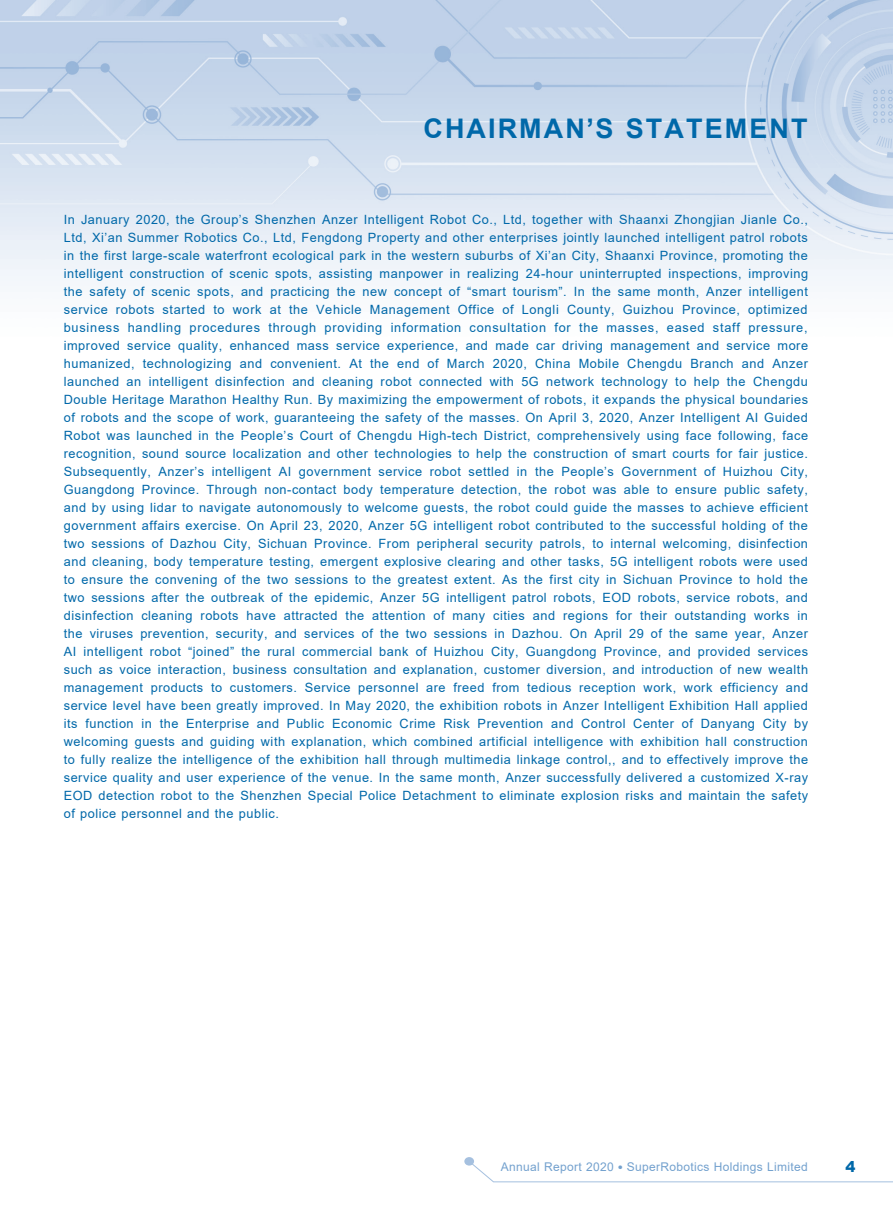
<style>
.page{position:relative;width:893px;height:1212px;background:#fff}
.page>*{position:absolute;margin:0;border:0;box-sizing:border-box;transform-origin:0 0}
.t1{font:700 27px "Arial";letter-spacing:.075em;color:#0068a9}
.t2{font:900 15px "Arial";color:#0068a9}
.t3{font:12.75px/18px "Arial";letter-spacing:.04em;color:#0068a9;text-align:justify}
.t4{font:12px "Arial";letter-spacing:.03em;color:#73a1ce}
</style>
<div class="page">
<img style="left:0;top:0;width:893px;height:1183px">
<svg style="left:468px;top:1160px;width:425px;height:22px"></svg>
<div style="left:464px;top:1157px;width:10px;height:8px;background:#a5c0df;border-radius:50%"></div>
<h1 class="t1" style="left:423px;top:109px;width:386px">CHAIRMAN’S STATEMENT</h1>
<p class="t3" style="left:64px;top:210px;width:746px">In January 2020, the Group’s Shenzhen Anzer Intelligent Robot Co., Ltd, together with Shaanxi Zhongjian Jianle Co., Ltd, Xi’an Summer Robotics Co., Ltd, Fengdong Property and other enterprises jointly launched intelligent patrol robots in the first large-scale waterfront ecological park in the western suburbs of Xi’an City, Shaanxi Province, promoting the intelligent construction of scenic spots, assisting manpower in realizing 24-hour uninterrupted inspections, improving the safety of scenic spots, and practicing the new concept of “smart tourism”. In the same month, Anzer intelligent service robots started to work at the Vehicle Management Office of Longli County, Guizhou Province, optimized business handling procedures through providing information consultation for the masses, eased staff pressure, improved service quality, enhanced mass service experience, and made car driving management and service more humanized, technologizing and convenient. At the end of March 2020, China Mobile Chengdu Branch and Anzer launched an intelligent disinfection and cleaning robot connected with 5G network technology to help the Chengdu Double Heritage Marathon Healthy Run. By maximizing the empowerment of robots, it expands the physical boundaries of robots and the scope of work, guaranteeing the safety of the masses. On April 3, 2020, Anzer Intelligent AI Guided Robot was launched in the People’s Court of Chengdu High-tech District, comprehensively using face following, face recognition, sound source localization and other technologies to help the construction of smart courts for fair justice.<br>Subsequently, Anzer’s intelligent AI government service robot settled in the People’s Government of Huizhou City, Guangdong Province. Through non-contact body temperature detection, the robot was able to ensure public safety, and by using lidar to navigate autonomously to welcome guests, the robot could guide the masses to achieve efficient government affairs exercise. On April 23, 2020, Anzer 5G intelligent robot contributed to the successful holding of the two sessions of Dazhou City, Sichuan Province. From peripheral security patrols, to internal welcoming, disinfection and cleaning, body temperature testing, emergent explosive clearing and other tasks, 5G intelligent robots were used to ensure the convening of the two sessions to the greatest extent. As the first city in Sichuan Province to hold the two sessions after the outbreak of the epidemic, Anzer 5G intelligent patrol robots, EOD robots, service robots, and disinfection cleaning robots have attracted the attention of many cities and regions for their outstanding works in the viruses prevention, security, and services of the two sessions in Dazhou. On April 29 of the same year, Anzer AI intelligent robot “joined” the rural commercial bank of Huizhou City, Guangdong Province, and provided services such as voice interaction, business consultation and explanation, customer diversion, and introduction of new wealth management products to customers. Service personnel are freed from tedious reception work, work efficiency and service level have been greatly improved. In May 2020, the exhibition robots in Anzer Intelligent Exhibition Hall applied its function in the Enterprise and Public Economic Crime Risk Prevention and Control Center of Danyang City by welcoming guests and guiding with explanation, which combined artificial intelligence with exhibition hall construction to fully realize the intelligence of the exhibition hall through multimedia linkage control,, and to effectively improve the service quality and user experience of the venue. In the same month, Anzer successfully delivered a customized X-ray EOD detection robot to the Shenzhen Special Police Detachment to eliminate explosion risks and maintain the safety of police personnel and the public.</p>
<p class="t4" style="left:501px;top:1159px;width:309px">Annual Report 2020 <sup>●</sup> SuperRobotics Holdings Limited</p>
<p class="t2" style="left:845px;top:1155px;width:12px">4</p>
</div>
